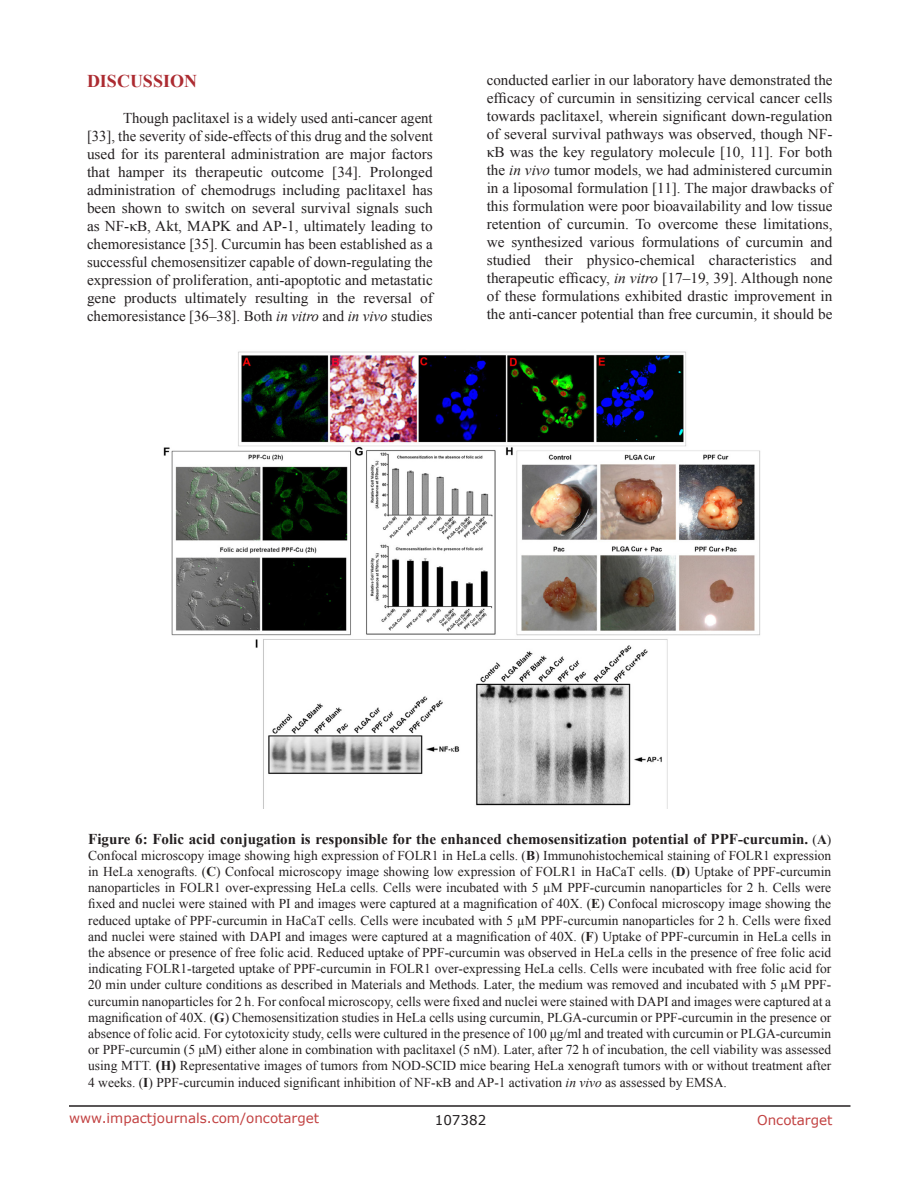
<style>
.page{position:relative;width:918px;height:1188px;background:#fff}
.page>*{position:absolute;margin:0;border:0;box-sizing:border-box;transform-origin:0 0}
.Heading{font:700 18px "Times New Roman";color:#ac2b31}
.BodyText{font:15px/18px "Times New Roman";color:#231f20;text-align:justify}
.Figuretrx{font:700 15px "Times New Roman";color:#231f20}
.Figuretrx-2{font:13.5px/16.2px "Times New Roman";color:#231f20;text-align:justify}
.t1{font:13.5px "Verdana";color:#c24141}
.t2{font:13.5px "Verdana";color:#231f20}
.s1{font-style:italic}
.s2{font-weight:400;font-size:13.5px}
.s3{font-size:13.5px}
.s4{font-weight:700}
.s5{font-weight:700;font-size:15px}
</style>
<div class="page">
<hr style="left:69px;top:1105px;width:781px;height:2px;background:#231f20">
<img style="left:163px;top:351px;width:597px;height:458px">
<p class="Heading" style="left:87px;top:69px;width:112px">DISCUSSION</p>
<p class="BodyText" style="left:87px;top:109px;width:347px;text-indent:36px">Though paclitaxel is a widely used anti-cancer agent [33], the severity of side-effects of this drug and the solvent used for its parenteral administration are major factors that hamper its therapeutic outcome [34]. Prolonged administration of chemodrugs including paclitaxel has been shown to switch on several survival signals such as NF-κB, Akt, MAPK and AP-1, ultimately leading to chemoresistance [35]. Curcumin has been established as a successful chemosensitizer capable of down-regulating the expression of proliferation, anti-apoptotic and metastatic gene products ultimately resulting in the reversal of chemoresistance [36–38]. Both <span class="s1">in vitro</span> and <span class="s1">in vivo</span> studies</p>
<p class="BodyText" style="left:487px;top:71px;width:347px">conducted earlier in our laboratory have demonstrated the efficacy of curcumin in sensitizing cervical cancer cells towards paclitaxel, wherein significant down-regulation of several survival pathways was observed, though NF&shy;κB was the key regulatory molecule [10, 11]. For both the <span class="s1">in vivo</span> tumor models, we had administered curcumin in a liposomal formulation [11]. The major drawbacks of this formulation were poor bioavailability and low tissue retention of curcumin. To overcome these limitations, we synthesized various formulations of curcumin and studied their physico-chemical characteristics and therapeutic efficacy, <span class="s1">in vitro</span> [17–19, 39]. Although none of these formulations exhibited drastic improvement in the anti-cancer potential than free curcumin, it should be</p>
<p class="Figuretrx" style="left:88px;top:828px;width:745px">Figure 6: Folic acid conjugation is responsible for the enhanced chemosensitization potential of PPF-curcumin. <span class="s2">(</span><span class="s3">A</span><span class="s2">)</span></p>
<p class="Figuretrx-2" style="left:88px;top:847px;width:745px">Confocal microscopy image showing high expression of FOLR1 in HeLa cells. (<span class="s4">B</span>) Immunohistochemical staining of FOLR1 expression in HeLa xenografts. (<span class="s4">C</span>) Confocal microscopy image showing low expression of FOLR1 in HaCaT cells. (<span class="s4">D</span>) Uptake of PPF-curcumin nanoparticles in FOLR1 over-expressing HeLa cells. Cells were incubated with 5 µM PPF-curcumin nanoparticles for 2 h. Cells were fixed and nuclei were stained with PI and images were captured at a magnification of 40X. (<span class="s4">E</span>) Confocal microscopy image showing the reduced uptake of PPF-curcumin in HaCaT cells. Cells were incubated with 5 µM PPF-curcumin nanoparticles for 2 h. Cells were fixed and nuclei were stained with DAPI and images were captured at a magnification of 40X. (<span class="s4">F</span>) Uptake of PPF-curcumin in HeLa cells in the absence or presence of free folic acid. Reduced uptake of PPF-curcumin was observed in HeLa cells in the presence of free folic acid indicating FOLR1-targeted uptake of PPF-curcumin in FOLR1 over-expressing HeLa cells. Cells were incubated with free folic acid for 20 min under culture conditions as described in Materials and Methods. Later, the medium was removed and incubated with 5 µM PPF&shy;curcumin nanoparticles for 2 h. For confocal microscopy, cells were fixed and nuclei were stained with DAPI and images were captured at a magnification of 40X. (<span class="s4">G</span>) Chemosensitization studies in HeLa cells using curcumin, PLGA-curcumin or PPF-curcumin in the presence or absence of folic acid. For cytotoxicity study, cells were cultured in the presence of 100 μg/ml and treated with curcumin or PLGA-curcumin or PPF-curcumin (5 μM) either alone in combination with paclitaxel (5 nM). Later, after 72 h of incubation, the cell viability was assessed using MTT. <span class="s5">(</span><span class="s4">H</span><span class="s5">)</span> Representative images of tumors from NOD-SCID mice bearing HeLa xenograft tumors with or without treatment after 4 weeks. (<span class="s4">I</span>) PPF-curcumin induced significant inhibition of NF-κB and AP-1 activation <span class="s1">in vivo</span> as assessed by EMSA.</p>
<p class="t1" style="left:69px;top:1109px;width:252px">www.impactjournals.com/oncotarget</p>
<p class="t2" style="left:435px;top:1111px;width:53px">107382</p>
<p class="t1" style="left:757px;top:1111px;width:77px">Oncotarget</p>
</div>
